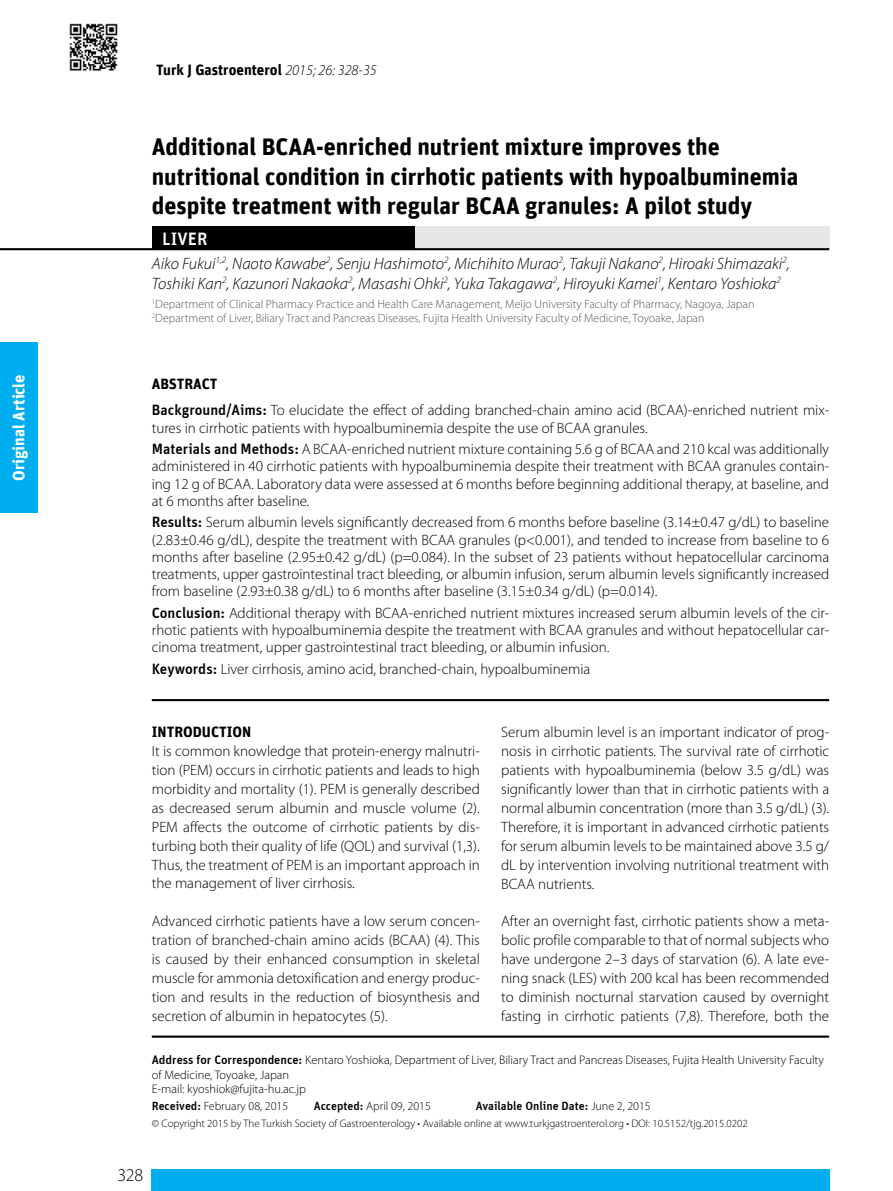
<style>
.page{position:relative;width:893px;height:1191px;background:#fff}
.page>*{position:absolute;margin:0;border:0;box-sizing:border-box;transform-origin:0 0}
.t1{font:700 24px/29.5px "Unit";color:#000}
.t2{font:500 18px "Unit";color:#fff}
.t3{font:300 18px "Myriad Pro";color:#000}
.t4{font:italic 300 16.5px/19.8px "Myriad Pro";color:#000}
.t5{font:700 16.5px "Unit";color:#fff}
.t6{font:300 15px/18.9px "Myriad Pro";color:#000;text-align:justify}
.t7{font:700 15px "Unit";color:#000}
.t8{font:300 12.45px/14.7px "Myriad Pro";color:#000}
.t9{font:300 12px/14.4px "Myriad Pro";color:#58595b}
.t10{font:300 12px "Myriad Pro";color:#000}
.t11{font:500 12px "Unit";color:#000}
.t12{font:300 10.95px "Myriad Pro";color:#000}
.s1{font-family:"Myriad Pro";font-weight:300;font-style:italic}
.s2{font-family:"Unit";font-weight:500}
.s3{font-family:"Myriad Pro";font-weight:300}
</style>
<div class="page">
<div style="left:157px;top:226px;width:672px;height:24px;background:#e6e7e8"></div>
<hr style="left:152px;top:699px;width:677px;height:2px;background:#000">
<hr style="left:0;top:248px;width:829px;height:2px;background:#000">
<img style="left:69px;top:23px;width:49px;height:48px">
<hr style="left:152px;top:1035px;width:677px;height:2px;background:#000">
<div style="left:0;top:342px;width:37px;height:170px;background:#00aeef"></div>
<div style="left:151px;top:1169px;width:678px;height:22px;background:#00aeef"></div>
<div style="left:152px;top:226px;width:262px;height:24px;background:#000"></div>
<p class="t5" style="left:9px;top:481px;width:108px;rotate:-90deg">Original Article</p>
<p class="t7" style="left:156px;top:61px;width:222px">Turk J Gastroenterol <span class="s1">2015; 26: 328-35</span></p>
<h1 class="t1" style="left:152px;top:131px;width:648px">Additional BCAA-enriched nutrient mixture improves the nutritional condition in cirrhotic patients with hypoalbuminemia despite treatment with regular BCAA granules: A pilot study</h1>
<p class="t4" style="left:152px;top:253px;width:639px">Aiko Fukui<sup>1,2</sup>, Naoto Kawabe<sup>2</sup>, Senju Hashimoto<sup>2</sup>, Michihito Murao<sup>2</sup>, Takuji Nakano<sup>2</sup>, Hiroaki Shimazaki<sup>2</sup>,<br>Toshiki Kan<sup>2</sup>, Kazunori Nakaoka<sup>2</sup>, Masashi Ohki<sup>2</sup>, Yuka Takagawa<sup>2</sup>, Hiroyuki Kamei<sup>1</sup>, Kentaro Yoshioka<sup>2</sup></p>
<p class="t9" style="left:152px;top:296px;width:604px"><sup>1</sup>Department of Clinical Pharmacy Practice and Health Care Management, Meijo University Faculty of Pharmacy, Nagoya, Japan<br><sup>2</sup>Department of Liver, Biliary Tract and Pancreas Diseases, Fujita Health University Faculty of Medicine, Toyoake, Japan</p>
<p class="t2" style="left:162px;top:228px;width:47px">LIVER</p>
<p class="t7" style="left:152px;top:375px;width:67px">ABSTRACT</p>
<p class="t6" style="left:152px;top:401px;width:679px;line-height:17.2px"><span class="s2">Background/Aims:</span> To elucidate the effect of adding branched-chain amino acid (BCAA)-enriched nutrient mix&shy;tures in cirrhotic patients with hypoalbuminemia despite the use of BCAA granules.</p>
<p class="t6" style="left:152px;top:440px;width:679px;line-height:17.2px"><span class="s2">Materials and Methods:</span> A BCAA-enriched nutrient mixture containing 5.6 g of BCAA and 210 kcal was additionally administered in 40 cirrhotic patients with hypoalbuminemia despite their treatment with BCAA granules contain&shy;ing 12 g of BCAA. Laboratory data were assessed at 6 months before beginning additional therapy, at baseline, and at 6 months after baseline.</p>
<p class="t6" style="left:152px;top:513px;width:679px;line-height:17.2px"><span class="s2">Results:</span> Serum albumin levels significantly decreased from 6 months before baseline (3.14±0.47 g/dL) to baseline (2.83±0.46 g/dL), despite the treatment with BCAA granules (p&lt;0.001), and tended to increase from baseline to 6 months after baseline (2.95±0.42 g/dL) (p=0.084). In the subset of 23 patients without hepatocellular carcinoma treatments, upper gastrointestinal tract bleeding, or albumin infusion, serum albumin levels significantly increased from baseline (2.93±0.38 g/dL) to 6 months after baseline (3.15±0.34 g/dL) (p=0.014).</p>
<p class="t6" style="left:152px;top:604px;width:679px;line-height:17.2px"><span class="s2">Conclusion:</span> Additional therapy with BCAA-enriched nutrient mixtures increased serum albumin levels of the cir&shy;rhotic patients with hypoalbuminemia despite the treatment with BCAA granules and without hepatocellular car&shy;cinoma treatment, upper gastrointestinal tract bleeding, or albumin infusion.</p>
<p class="t6" style="left:152px;top:659px;width:440px"><span class="s2">Keywords:</span> Liver cirrhosis, amino acid, branched-chain, hypoalbuminemia</p>
<p class="t7" style="left:152px;top:722px;width:101px">INTRODUCTION</p>
<p class="t6" style="left:152px;top:741px;width:330px">It is common knowledge that protein-energy malnutri&shy;tion (PEM) occurs in cirrhotic patients and leads to high morbidity and mortality (1). PEM is generally described as decreased serum albumin and muscle volume (2).<br>PEM affects the outcome of cirrhotic patients by dis&shy;turbing both their quality of life (QOL) and survival (1,3).<br>Thus, the treatment of PEM is an important approach in the management of liver cirrhosis.</p>
<p class="t6" style="left:152px;top:911px;width:330px">Advanced cirrhotic patients have a low serum concen&shy;tration of branched-chain amino acids (BCAA) (4). This is caused by their enhanced consumption in skeletal muscle for ammonia detoxification and energy produc&shy;tion and results in the reduction of biosynthesis and secretion of albumin in hepatocytes (5).</p>
<p class="t6" style="left:501px;top:722px;width:330px">Serum albumin level is an important indicator of prog&shy;nosis in cirrhotic patients. The survival rate of cirrhotic patients with hypoalbuminemia (below 3.5 g/dL) was significantly lower than that in cirrhotic patients with a normal albumin concentration (more than 3.5 g/dL) (3).<br>Therefore, it is important in advanced cirrhotic patients for serum albumin levels to be maintained above 3.5 g/ dL by intervention involving nutritional treatment with BCAA nutrients.</p>
<p class="t6" style="left:501px;top:912px;width:330px">After an overnight fast, cirrhotic patients show a meta&shy;bolic profile comparable to that of normal subjects who have undergone 2–3 days of starvation (6). A late eve&shy;ning snack (LES) with 200 kcal has been recommended to diminish nocturnal starvation caused by overnight fasting in cirrhotic patients (7,8). Therefore, both the</p>
<p class="t8" style="left:152px;top:1052px;width:674px"><span class="s2">Address for Correspondence:</span> Kentaro Yoshioka, Department of Liver, Biliary Tract and Pancreas Diseases, Fujita Health University Faculty of Medicine, Toyoake, Japan<br>E-mail: kyoshiok@fujita-hu.ac.jp</p>
<p class="t10" style="left:152px;top:1099px;width:138px"><span class="s2">Received:</span> February 08, 2015</p>
<p class="t10" style="left:314px;top:1099px;width:119px"><span class="s2">Accepted:</span> April 09, 2015</p>
<p class="t11" style="left:476px;top:1098px;width:176px">Available Online Date: <span class="s3">June 2, 2015</span></p>
<p class="t12" style="left:152px;top:1117px;width:597px">© Copyright 2015 by The Turkish Society of Gastroenterology • Available online at www.turkjgastroenterol.org • DOI: 10.5152/tjg.2015.0202</p>
<p class="t3" style="left:118px;top:1164px;width:27px">328</p>
</div>
